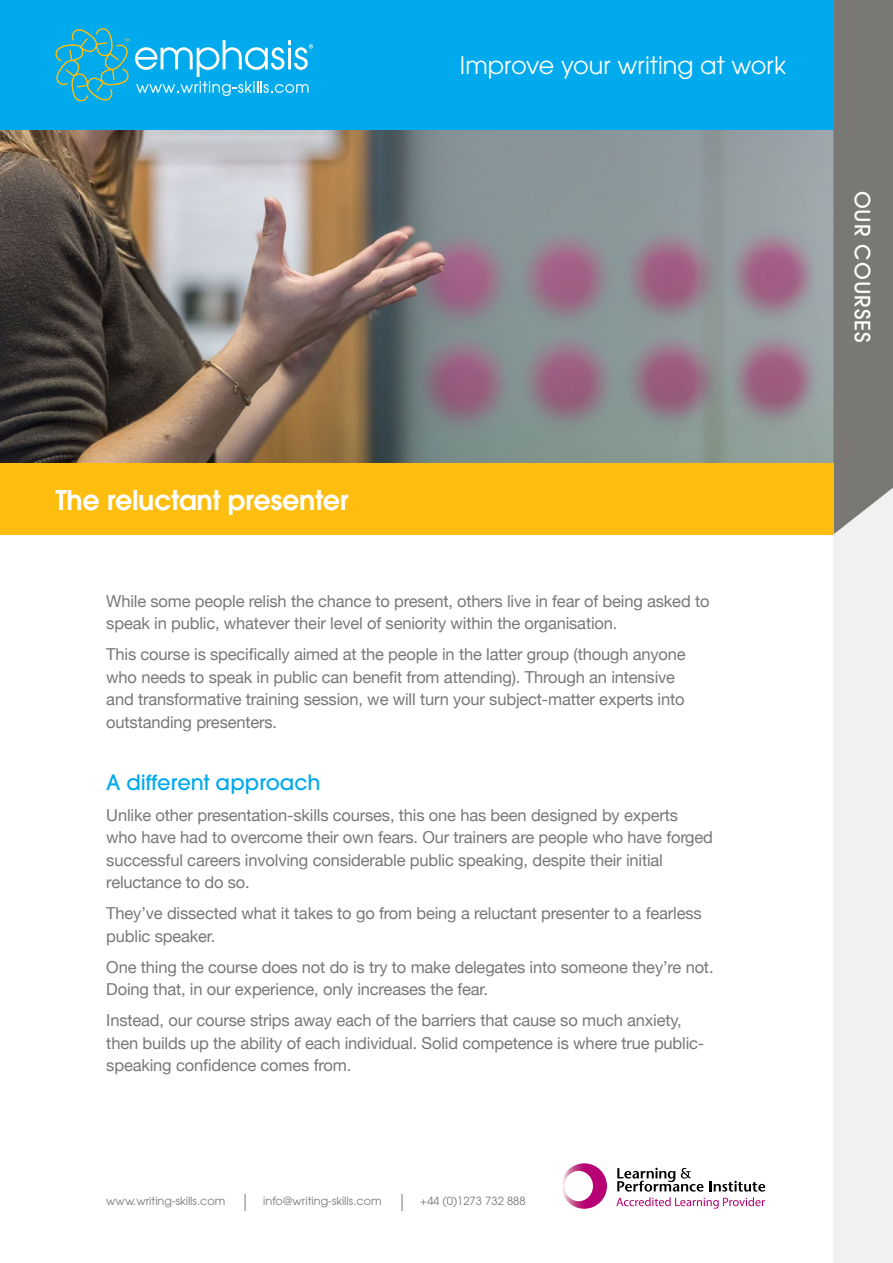
<style>
.page{position:relative;width:893px;height:1263px;background:#fff}
.page>*{position:absolute;margin:0;border:0;box-sizing:border-box;transform-origin:0 0}
.t1{font:600 27px "Avant Garde";letter-spacing:-.01em;color:#fff}
.t2{font:24px "Avant Garde";color:#fff}
.t3{font:500 21px "Avant Garde";color:#00aaec}
.t4{font:500 21px "Avant Garde";letter-spacing:.05em;color:#fff}
.t5{font:16.5px/22.5px "Helvetica Neue";letter-spacing:-.01em;color:#797875}
.t6{font:11.25px "Avant Garde";color:#797875}
</style>
<div class="page">
<div style="left:833px;top:111px;width:60px;height:1152px;background:#f1f1f2"></div>
<svg style="left:833px;top:0;width:60px;height:535px;background:#7d7f7c"></svg>
<img style="left:0;top:130px;width:833px;height:333px">
<div style="left:0;top:463px;width:833px;height:72px;background:#febe10"></div>
<div style="left:0;top:0;width:833px;height:130px;background:#00aaec"></div>
<svg style="left:55px;top:28px;width:258px;height:74px"></svg>
<svg style="left:245px;top:1194px;width:1px;height:17px"></svg>
<svg style="left:402px;top:1194px;width:1px;height:17px"></svg>
<img style="left:563px;top:1163px;width:44px;height:46px">
<svg style="left:617px;top:1168px;width:148px;height:23px"></svg>
<svg style="left:616px;top:1197px;width:149px;height:12px"></svg>
<h2 class="t2" style="left:460px;top:51px;width:328px">Improve your writing at work</h2>
<h1 class="t1" style="left:56px;top:482px;width:295px">The reluctant presenter</h1>
<p class="t5" style="left:106px;top:590px;width:605px">While some people relish the chance to present, others live in fear of being asked to speak in public, whatever their level of seniority within the organisation.</p>
<p class="t5" style="left:106px;top:644px;width:581px">This course is specifically aimed at the people in the latter group (though anyone who needs to speak in public can benefit from attending). Through an intensive and transformative training session, we will turn your subject-matter experts into outstanding presenters.</p>
<p class="t3" style="left:106px;top:769px;width:216px">A different approach</p>
<p class="t5" style="left:106px;top:804px;width:608px">Unlike other presentation-skills courses, this one has been designed by experts who have had to overcome their own fears. Our trainers are people who have forged successful careers involving considerable public speaking, despite their initial reluctance to do so.</p>
<p class="t5" style="left:106px;top:903px;width:597px">They’ve dissected what it takes to go from being a reluctant presenter to a fearless public speaker.</p>
<p class="t5" style="left:106px;top:956px;width:609px">One thing the course does not do is try to make delegates into someone they’re not.<br>Doing that, in our experience, only increases the fear.</p>
<p class="t5" style="left:106px;top:1010px;width:600px">Instead, our course strips away each of the barriers that cause so much anxiety, then builds up the ability of each individual. Solid competence is where true public&shy;speaking confidence comes from.</p>
<p class="t6" style="left:106px;top:1194px;width:121px">www.writing-skills.com</p>
<p class="t6" style="left:263px;top:1194px;width:120px">info@writing-skills.com</p>
<p class="t6" style="left:420px;top:1194px;width:107px">+44 (0)1273 732 888</p>
<p class="t4" style="left:875px;top:191px;width:154px;rotate:90deg">OUR COURSES</p>
</div>
